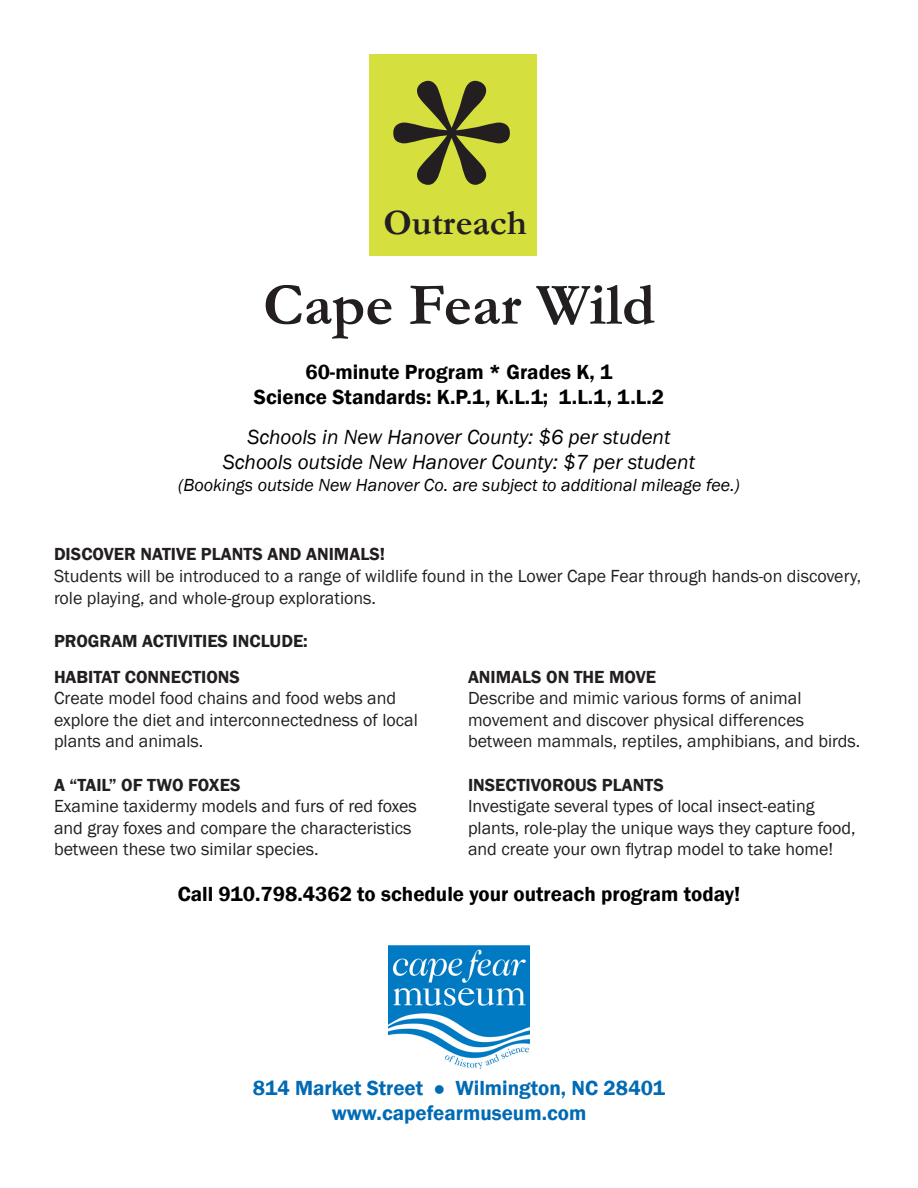
<style>
.page{position:relative;width:918px;height:1188px;background:#fff}
.page>*{position:absolute;margin:0;border:0;box-sizing:border-box;transform-origin:0 0}
.t1{font:300px "Georgia";color:#231f20}
.t2{font:700 60px "Garamond";color:#231f20}
.t3{font:700 36px "Garamond";color:#231f20}
.t4{font:600 21px/25.2px "Franklin Gothic";color:#000;text-align:center}
.t5{font:italic 21px/25.2px "Franklin Gothic";color:#000;text-align:center}
.t6{font:600 21px/25.2px "Franklin Gothic";color:#006ab4;text-align:center}
.t7{font:18px/21.6px "Franklin Gothic";color:#231f20}
.t8{font:600 18px/35.8px "Franklin Gothic";color:#231f20}
.t9{font:italic 18px "Franklin Gothic";color:#000}
</style>
<div class="page">
<img style="left:388px;top:945px;width:142px;height:124px">
<div style="left:369px;top:54px;width:168px;height:201px;background:#d5df3e"></div>
<h1 class="t1" style="left:381px;top:20px;width:143px">*</h1>
<h3 class="t3" style="left:383px;top:198px;width:145px">Outreach</h3>
<h2 class="t2" style="left:263px;top:264px;width:394px">Cape Fear Wild</h2>
<p class="t4" style="left:254px;top:360px;width:412px">60-minute Program * Grades K, 1<br>Science Standards: K.P.1, K.L.1; 1.L.1, 1.L.2</p>
<p class="t5" style="left:223px;top:425px;width:474px">Schools in New Hanover County: $6 per student<br>Schools outside New Hanover County: $7 per student</p>
<p class="t9" style="left:178px;top:474px;width:563px">(Bookings outside New Hanover Co. are subject to additional mileage fee.)</p>
<p class="t8" style="left:54px;top:537px;width:333px">DISCOVER NATIVE PLANTS AND ANIMALS!</p>
<p class="t7" style="left:54px;top:566px;width:809px">Students will be introduced to a range of wildlife found in the Lower Cape Fear through hands-on discovery, role playing, and whole-group explorations.</p>
<p class="t8" style="left:54px;top:623px;width:255px">PROGRAM ACTIVITIES INCLUDE:<br>HABITAT CONNECTIONS</p>
<p class="t7" style="left:54px;top:688px;width:365px">Create model food chains and food webs and explore the diet and interconnectedness of local plants and animals.</p>
<p class="t8" style="left:54px;top:767px;width:188px">A “TAIL” OF TWO FOXES</p>
<p class="t7" style="left:54px;top:796px;width:364px">Examine taxidermy models and furs of red foxes and gray foxes and compare the characteristics between these two similar species.</p>
<p class="t8" style="left:468px;top:659px;width:190px">ANIMALS ON THE MOVE</p>
<p class="t7" style="left:468px;top:688px;width:394px">Describe and mimic various forms of animal movement and discover physical differences between mammals, reptiles, amphibians, and birds.</p>
<p class="t8" style="left:468px;top:767px;width:197px">INSECTIVOROUS PLANTS</p>
<p class="t7" style="left:468px;top:796px;width:389px">Investigate several types of local insect-eating plants, role-play the unique ways they capture food, and create your own flytrap model to take home!</p>
<p class="t4" style="left:178px;top:881px;width:564px">Call 910.798.4362 to schedule your outreach program today!</p>
<p class="t6" style="left:253px;top:1075px;width:414px">814 Market Street ● Wilmington, NC 28401 www.capefearmuseum.com</p>
</div>
